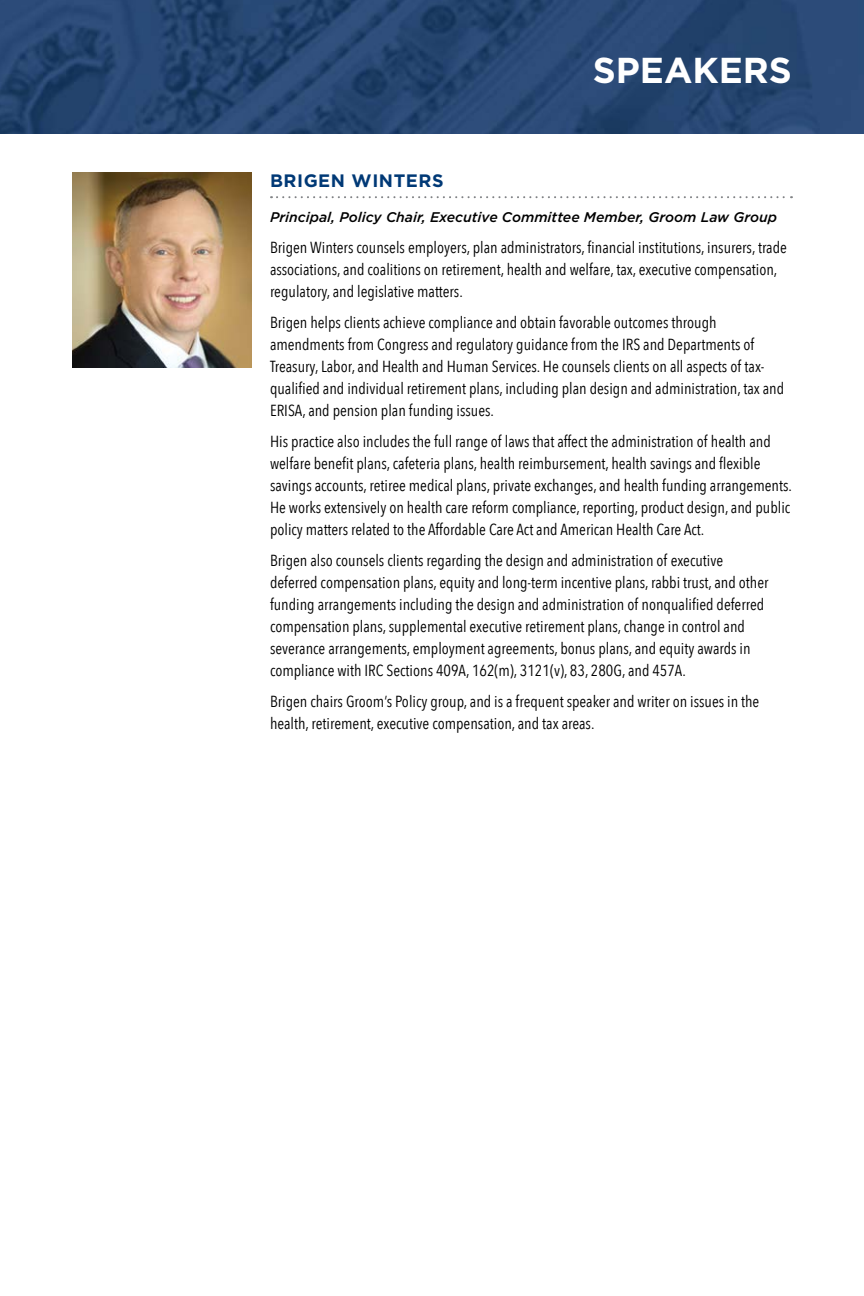
<style>
.page{position:relative;width:864px;height:1296px;background:#fff}
.page>*{position:absolute;margin:0;border:0;box-sizing:border-box;transform-origin:0 0}
.t1{font:700 36px "Gotham";color:#fff}
.t2{font:700 18px "Gotham";letter-spacing:.03em;color:#003976}
.t3{font:16px/22px "Avenir Next Condensed";color:#000}
.t4{font:italic 500 14px "Gotham";color:#000}
</style>
<div class="page">
<svg style="left:271px;top:196px;width:521px;height:2px"></svg>
<img style="left:0;top:0;width:864px;height:133px">
<img style="left:72px;top:173px;width:180px;height:194px">
<h1 class="t1" style="left:593px;top:46px;width:201px">SPEAKERS</h1>
<p class="t2" style="left:270px;top:169px;width:175px">BRIGEN WINTERS</p>
<p class="t4" style="left:270px;top:209px;width:509px">Principal, Policy Chair, Executive Committee Member, Groom Law Group</p>
<p class="t3" style="left:270px;top:235px;width:519px">Brigen Winters counsels employers, plan administrators, financial institutions, insurers, trade associations, and coalitions on retirement, health and welfare, tax, executive compensation, regulatory, and legislative matters.</p>
<p class="t3" style="left:270px;top:310px;width:516px">Brigen helps clients achieve compliance and obtain favorable outcomes through amendments from Congress and regulatory guidance from the IRS and Departments of Treasury, Labor, and Health and Human Services. He counsels clients on all aspects of tax&shy;qualified and individual retirement plans, including plan design and administration, tax and ERISA, and pension plan funding issues.</p>
<p class="t3" style="left:270px;top:429px;width:523px">His practice also includes the full range of laws that affect the administration of health and welfare benefit plans, cafeteria plans, health reimbursement, health savings and flexible savings accounts, retiree medical plans, private exchanges, and health funding arrangements.<br>He works extensively on health care reform compliance, reporting, product design, and public policy matters related to the Affordable Care Act and American Health Care Act.</p>
<p class="t3" style="left:270px;top:548px;width:500px">Brigen also counsels clients regarding the design and administration of executive deferred compensation plans, equity and long-term incentive plans, rabbi trust, and other funding arrangements including the design and administration of nonqualified deferred compensation plans, supplemental executive retirement plans, change in control and severance arrangements, employment agreements, bonus plans, and equity awards in compliance with IRC Sections 409A, 162(m), 3121(v), 83, 280G, and 457A.</p>
<p class="t3" style="left:270px;top:689px;width:491px">Brigen chairs Groom’s Policy group, and is a frequent speaker and writer on issues in the health, retirement, executive compensation, and tax areas.</p>
</div>
